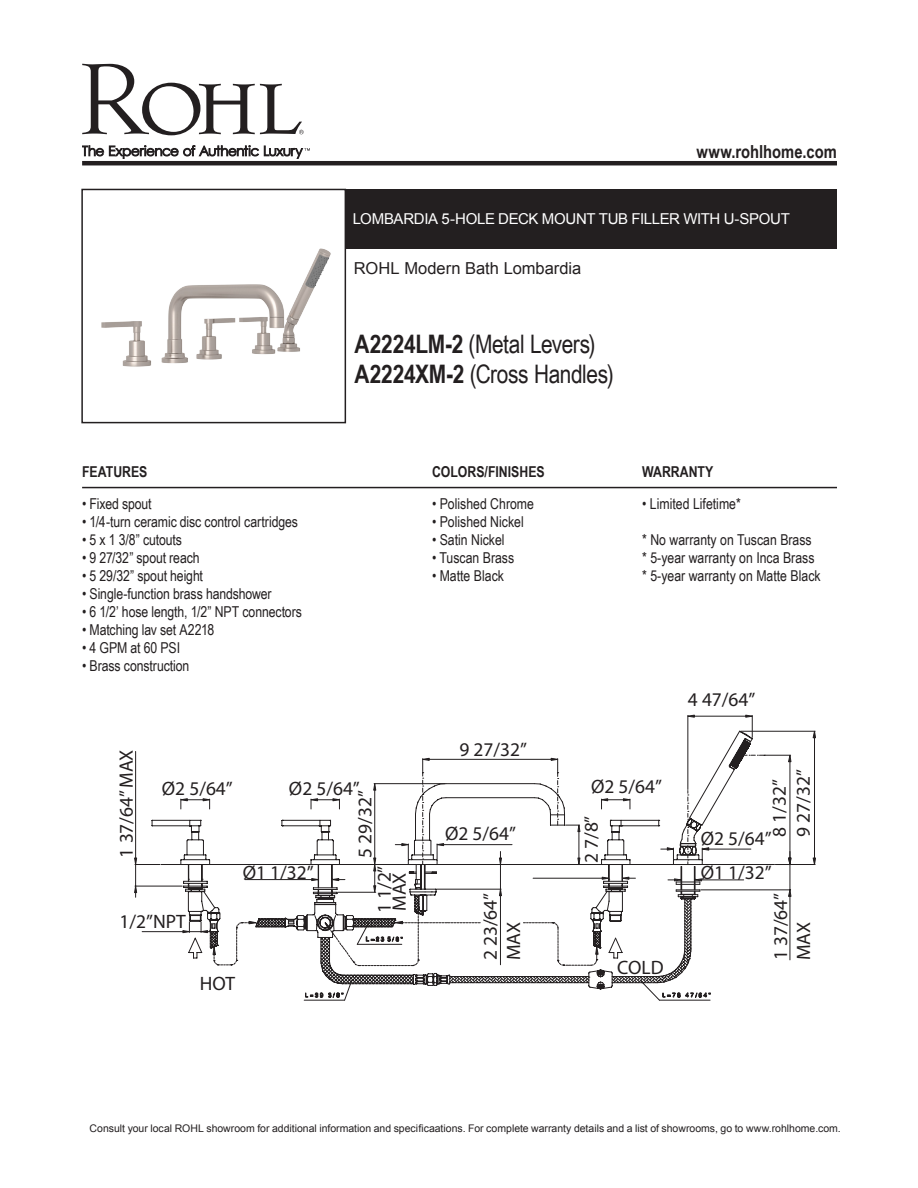
<style>
.page{position:relative;width:918px;height:1188px;background:#fff}
.page>*{position:absolute;margin:0;border:0;box-sizing:border-box;transform-origin:0 0}
.Product_Info_Nest{font:25.5px "Arial Narrow";letter-spacing:-.015em;color:#231f20}
.t1{font:19.35px/23.2px "Myriad Pro";color:#231f20}
.t2{font:700 18px "Arial Narrow";color:#231f20}
.t3{font:16.5px "Arial";color:#231f20}
.Product_Info_Nest-2{font:15px "Arial Narrow";color:#231f20}
.Product_Title_Bar{font:15px "Arial";letter-spacing:-.025em;color:#fff}
.t4{font:700 15px "Arial Narrow";color:#231f20}
.t5{font:10.5px "Arial";color:#231f20}
.s1{font-weight:700}
</style>
<div class="page">
<svg style="left:82px;top:64px;width:222px;height:71px"></svg>
<svg style="left:82px;top:145px;width:228px;height:14px"></svg>
<hr style="left:82px;top:161px;width:755px;height:4px;background:#231f20">
<div style="left:346px;top:189px;width:491px;height:59px;background:#231f20"></div>
<img style="left:101px;top:248px;width:230px;height:119px">
<div style="left:81px;top:189px;width:265px;height:234px;border:2px solid #231f20"></div>
<hr style="left:82px;top:487px;width:755px;height:1px;background:#231f20">
<svg style="left:134px;top:714px;width:682px;height:287px"></svg>
<p class="t2" style="left:696px;top:141px;width:142px">www.rohlhome.com</p>
<p class="Product_Title_Bar" style="left:353px;top:209px;width:438px">LOMBARDIA 5-HOLE DECK MOUNT TUB FILLER WITH U-SPOUT</p>
<p class="t3" style="left:354px;top:257px;width:229px">ROHL Modern Bath Lombardia</p>
<p class="t4" style="left:82px;top:463px;width:67px">FEATURES</p>
<p class="Product_Info_Nest-2" style="left:82px;top:495px;width:71px">• Fixed spout</p>
<p class="Product_Info_Nest-2" style="left:82px;top:513px;width:218px">• 1/4-turn ceramic disc control cartridges</p>
<p class="Product_Info_Nest-2" style="left:82px;top:531px;width:101px">• 5 x 1 3/8” cutouts</p>
<p class="Product_Info_Nest-2" style="left:82px;top:549px;width:119px">• 9 27/32” spout reach</p>
<p class="Product_Info_Nest-2" style="left:82px;top:567px;width:122px">• 5 29/32” spout height</p>
<p class="Product_Info_Nest-2" style="left:82px;top:585px;width:191px">• Single-function brass handshower</p>
<p class="Product_Info_Nest-2" style="left:82px;top:603px;width:221px">• 6 1/2’ hose length, 1/2” NPT connectors</p>
<p class="Product_Info_Nest-2" style="left:82px;top:621px;width:134px">• Matching lav set A2218</p>
<p class="Product_Info_Nest-2" style="left:82px;top:639px;width:100px">• 4 GPM at 60 PSI</p>
<p class="Product_Info_Nest-2" style="left:82px;top:657px;width:109px">• Brass construction</p>
<p class="Product_Info_Nest" style="left:354px;top:330px;width:243px"><span class="s1">A2224LM-2</span> (Metal Levers)</p>
<p class="Product_Info_Nest" style="left:354px;top:360px;width:261px"><span class="s1">A2224XM-2</span> (Cross Handles)</p>
<p class="t4" style="left:432px;top:463px;width:114px">COLORS/FINISHES</p>
<p class="Product_Info_Nest-2" style="left:432px;top:495px;width:104px">• Polished Chrome</p>
<p class="Product_Info_Nest-2" style="left:432px;top:513px;width:93px">• Polished Nickel</p>
<p class="Product_Info_Nest-2" style="left:432px;top:531px;width:74px">• Satin Nickel</p>
<p class="Product_Info_Nest-2" style="left:432px;top:549px;width:84px">• Tuscan Brass</p>
<p class="Product_Info_Nest-2" style="left:432px;top:567px;width:73px">• Matte Black</p>
<p class="t4" style="left:642px;top:463px;width:73px">WARRANTY</p>
<p class="Product_Info_Nest-2" style="left:642px;top:495px;width:100px">• Limited Lifetime*</p>
<p class="Product_Info_Nest-2" style="left:642px;top:531px;width:171px">* No warranty on Tuscan Brass</p>
<p class="Product_Info_Nest-2" style="left:642px;top:549px;width:174px">* 5-year warranty on Inca Brass</p>
<p class="Product_Info_Nest-2" style="left:642px;top:567px;width:180px">* 5-year warranty on Matte Black</p>
<p class="t1" style="left:688px;top:688px;width:69px">4 47/64”</p>
<p class="t1" style="left:114px;top:858px;width:110px;rotate:-90deg">1 37/64” MAX</p>
<p class="t1" style="left:162px;top:776px;width:72px">Ø2 5/64”</p>
<p class="t1" style="left:289px;top:776px;width:72px">Ø2 5/64”</p>
<p class="t1" style="left:353px;top:858px;width:69px;rotate:-90deg">5 29/32”</p>
<p class="t1" style="left:459px;top:737px;width:69px">9 27/32”</p>
<p class="t1" style="left:445px;top:822px;width:72px">Ø2 5/64”</p>
<p class="t1" style="left:591px;top:774px;width:72px">Ø2 5/64”</p>
<p class="t1" style="left:579px;top:863px;width:49px;rotate:-90deg">2 7/8”</p>
<p class="t1" style="left:767px;top:837px;width:69px;line-height:23.9px;rotate:-90deg">8 1/32”<br>9 27/32”</p>
<p class="t1" style="left:701px;top:827px;width:72px">Ø2 5/64”</p>
<p class="t1" style="left:120px;top:910px;width:68px">1/2”NPT</p>
<p class="t1" style="left:200px;top:972px;width:37px">HOT</p>
<p class="t1" style="left:243px;top:860px;width:72px">Ø1 1/32”</p>
<p class="t1" style="left:701px;top:860px;width:72px">Ø1 1/32”</p>
<p class="t1" style="left:377px;top:913px;width:49px;line-height:15.1px;rotate:-90deg">1 1/2”<br>MAX</p>
<p class="t1" style="left:478px;top:960px;width:69px;rotate:-90deg">2 23/64”<br>MAX</p>
<p class="t1" style="left:769px;top:960px;width:69px;rotate:-90deg">1 37/64”<br>MAX</p>
<p class="t1" style="left:617px;top:955px;width:48px">COLD</p>
<p class="t5" style="left:90px;top:1121px;width:753px">Consult your local ROHL showroom for additional information and specificaations. For complete warranty details and a list of showrooms, go to www.rohlhome.com.</p>
</div>
